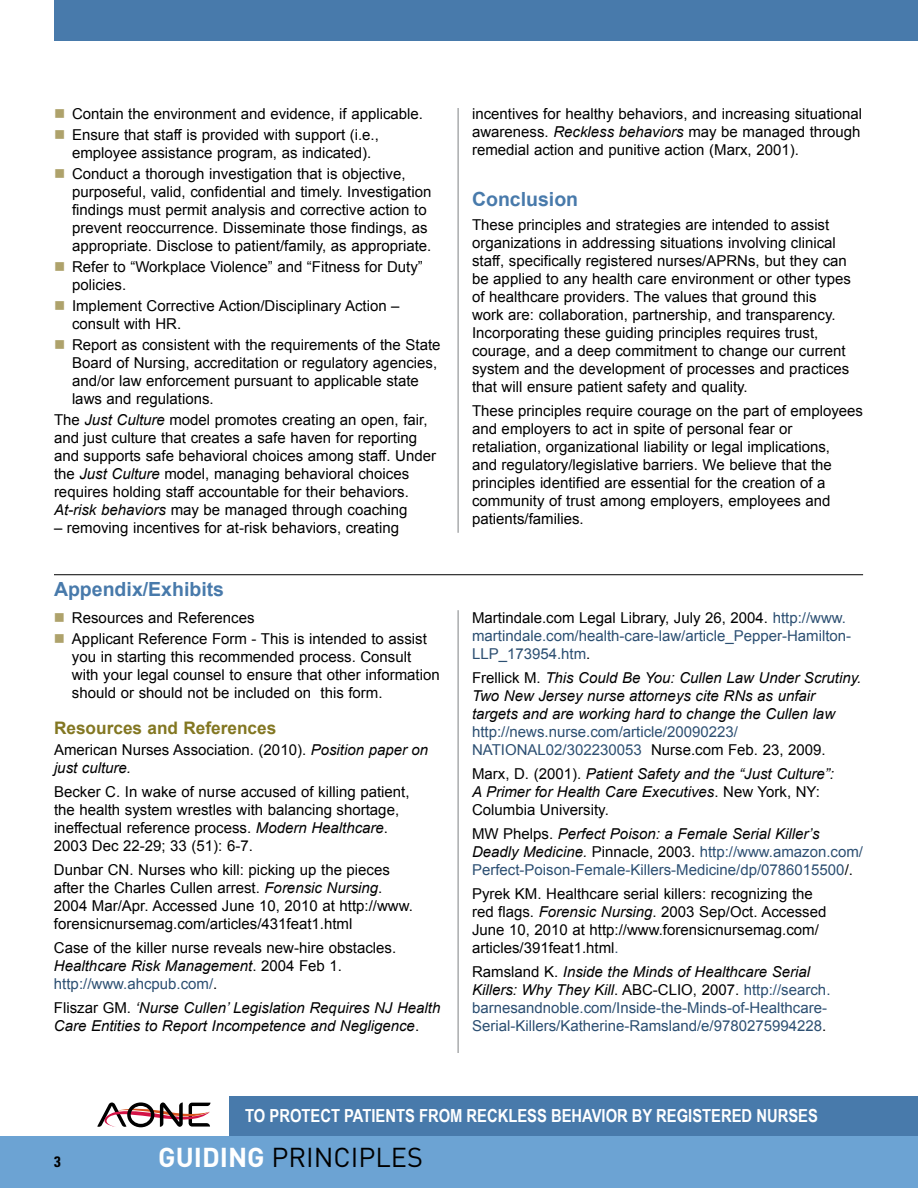
<style>
.page{position:relative;width:918px;height:1188px;background:#fff}
.page>*{position:absolute;margin:0;border:0;box-sizing:border-box;transform-origin:0 0}
.t1{font:27px "DIN";color:#000}
.t2{font:700 19.5px "Arial";color:#487aab}
.t3{font:700 18px "Arial Narrow";color:#fff}
.t4{font:700 17.25px "Arial";color:#837722}
.t5{font:15px/18px "Arial";color:#000}
.t6{font:15px/18px "Arial";color:#2c4f72}
.t7{font:italic 15px/18px "Arial";color:#000}
.t8{font:700 condensed 15px "Univers";color:#000}
.s1{font-style:italic}
.s2{color:#2c4f72}
.s3{font-style:normal}
.s4{color:#000}
.s5{font-style:italic;color:#000}
.s6{font-weight:700;color:#fff}
</style>
<div class="page">
<div style="left:0;top:1136px;width:918px;height:52px;background:#6ca3d3"></div>
<div style="left:54px;top:0;width:864px;height:40px;background:#487aab"></div>
<div style="left:230px;top:1096px;width:688px;height:40px;background:#487aab"></div>
<svg style="left:97px;top:1102px;width:113px;height:26px"></svg>
<hr style="left:54px;top:574px;width:809px;height:1px;background:#000">
<hr style="left:458px;top:108px;width:1px;height:425px;background:#808285">
<hr style="left:458px;top:610px;width:1px;height:443px;background:#808285">
<p class="t5" style="left:72px;top:103px;width:353px;line-height:21px">Contain the environment and evidence, if applicable.<br>Ensure that staff is provided with support (i.e.,</p>
<p class="t5" style="left:72px;top:142px;width:335px;line-height:21px">employee assistance program, as indicated).<br>Conduct a thorough investigation that is objective,</p>
<p class="t5" style="left:72px;top:183px;width:361px">purposeful, valid, confidential and timely. Investigation findings must permit analysis and corrective action to prevent reoccurrence. Disseminate those findings, as appropriate. Disclose to patient/family, as appropriate.</p>
<p class="t5" style="left:72px;top:258px;width:352px">Refer to “Workplace Violence” and “Fitness for Duty” policies.</p>
<p class="t5" style="left:72px;top:297px;width:329px">Implement Corrective Action/Disciplinary Action – consult with HR.</p>
<p class="t5" style="left:72px;top:336px;width:370px">Report as consistent with the requirements of the State Board of Nursing, accreditation or regulatory agencies, and/or law enforcement pursuant to applicable state laws and regulations.</p>
<p class="t5" style="left:54px;top:411px;width:384px">The <span class="s1">Just Culture</span> model promotes creating an open, fair, and just culture that creates a safe haven for reporting and supports safe behavioral choices among staff. Under the <span class="s1">Just Culture</span> model, managing behavioral choices requires holding staff accountable for their behaviors.<br><span class="s1">At-risk behaviors</span> may be managed through coaching</p>
<p class="t5" style="left:54px;top:519px;width:347px">– removing incentives for at-risk behaviors, creating</p>
<h2 class="t2" style="left:54px;top:578px;width:172px">Appendix/Exhibits</h2>
<p class="t5" style="left:72px;top:607px;width:356px;line-height:21px">Resources and References<br>Applicant Reference Form - This is intended to assist</p>
<p class="t5" style="left:72px;top:648px;width:369px">you in starting this recommended process. Consult with your legal counsel to ensure that other information should or should not be included on this form.</p>
<p class="t4" style="left:54px;top:718px;width:224px">Resources and References</p>
<p class="t5" style="left:54px;top:741px;width:376px">American Nurses Association. (2010). <span class="s1">Position paper on just culture.</span></p>
<p class="t5" style="left:54px;top:783px;width:357px">Becker C. In wake of nurse accused of killing patient, the health system wrestles with balancing shortage, ineffectual reference process. <span class="s1">Modern Healthcare</span>.<br>2003 Dec 22-29; 33 (51): 6-7.</p>
<p class="t5" style="left:54px;top:861px;width:360px">Dunbar CN. Nurses who kill: picking up the pieces after the Charles Cullen arrest. <span class="s1">Forensic Nursing</span>.<br>2004 Mar/Apr. Accessed June 10, 2010 at http://www. forensicnursemag.com/articles/431feat1.html</p>
<p class="t5" style="left:54px;top:939px;width:344px">Case of the killer nurse reveals new-hire obstacles.<br><span class="s1">Healthcare Risk Management</span>. 2004 Feb 1. <span class="s2">http://www.ahcpub.com/</span>.</p>
<p class="t7" style="left:54px;top:999px;width:388px"><span class="s3">Fliszar GM.</span> ‘Nurse Cullen’ Legislation Requires NJ Health<br>Care Entities to Report Incompetence and Negligence<span class="s3">.</span></p>
<p class="t5" style="left:472px;top:105px;width:392px;text-align:justify">incentives for healthy behaviors, and increasing situational awareness. <span class="s1">Reckless behaviors</span> may be managed through remedial action and punitive action (Marx, 2001).</p>
<h2 class="t2" style="left:472px;top:188px;width:108px">Conclusion</h2>
<p class="t5" style="left:472px;top:216px;width:380px">These principles and strategies are intended to assist organizations in addressing situations involving clinical staff, specifically registered nurses/APRNs, but they can be applied to any health care environment or other types of healthcare providers. The values that ground this work are: collaboration, partnership, and transparency.<br>Incorporating these guiding principles requires trust, courage, and a deep commitment to change our current system and the development of processes and practices that will ensure patient safety and quality.</p>
<p class="t5" style="left:472px;top:402px;width:393px">These principles require courage on the part of employees and employers to act in spite of personal fear or retaliation, organizational liability or legal implications,<br>and regulatory/legislative barriers. We believe that the principles identified are essential for the creation of a community of trust among employers, employees and patients/families.</p>
<p class="t6" style="left:472px;top:609px;width:381px"><span class="s4">Martindale.com Legal Library, July 26, 2004.</span> http://www. martindale.com/health-care-law/article_Pepper-Hamilton-<br>LLP_173954.htm<span class="s4">.</span></p>
<p class="t7" style="left:472px;top:669px;width:391px"><span class="s3">Frellick M.</span> This Could Be You: Cullen Law Under Scrutiny.<br>Two New Jersey nurse attorneys cite RNs as unfair targets and are working hard to change the Cullen law</p>
<p class="t6" style="left:472px;top:723px;width:355px">http://news.nurse.com/article/20090223/<br>NATIONAL02/302230053 <span class="s4">Nurse.com Feb. 23, 2009.</span></p>
<p class="t7" style="left:472px;top:765px;width:363px"><span class="s3">Marx, D. (2001).</span> Patient Safety and the “Just Culture”:<br>A Primer for Health Care Executives<span class="s3">. New York, NY:<br>Columbia University.</span></p>
<p class="t6" style="left:472px;top:825px;width:393px"><span class="s4">MW Phelps.</span> <span class="s5">Perfect Poison: a Female Serial Killer’s<br>Deadly Medicine.</span> <span class="s4">Pinnacle, 2003.</span> http://www.amazon.com/<br>Perfect-Poison-Female-Killers-Medicine/dp/0786015500<span class="s4">/.</span></p>
<p class="t5" style="left:472px;top:885px;width:356px">Pyrek KM. Healthcare serial killers: recognizing the red flags. <span class="s1">Forensic Nursing</span>. 2003 Sep/Oct. Accessed June 10, 2010 at http://www.forensicnursemag.com/ articles/391feat1.html<span class="s2">.</span></p>
<p class="t6" style="left:472px;top:963px;width:360px"><span class="s4">Ramsland K.</span> <span class="s5">Inside the Minds of Healthcare Serial Killers: Why They Kill</span><span class="s4">. ABC-CLIO, 2007.</span> http://search. barnesandnoble.com/Inside-the-Minds-of-Healthcare-Serial-Killers/Katherine-Ramsland/e/9780275994228<span class="s4">.</span></p>
<p class="t3" style="left:245px;top:1105px;width:574px">TO PROTECT PATIENTS FROM RECKLESS BEHAVIOR BY REGISTERED NURSES</p>
<p class="t8" style="left:54px;top:1153px;width:8px">3</p>
<h1 class="t1" style="left:158px;top:1141px;width:266px"><span class="s6">Guiding</span> PRINCIPLES</h1>
</div>
